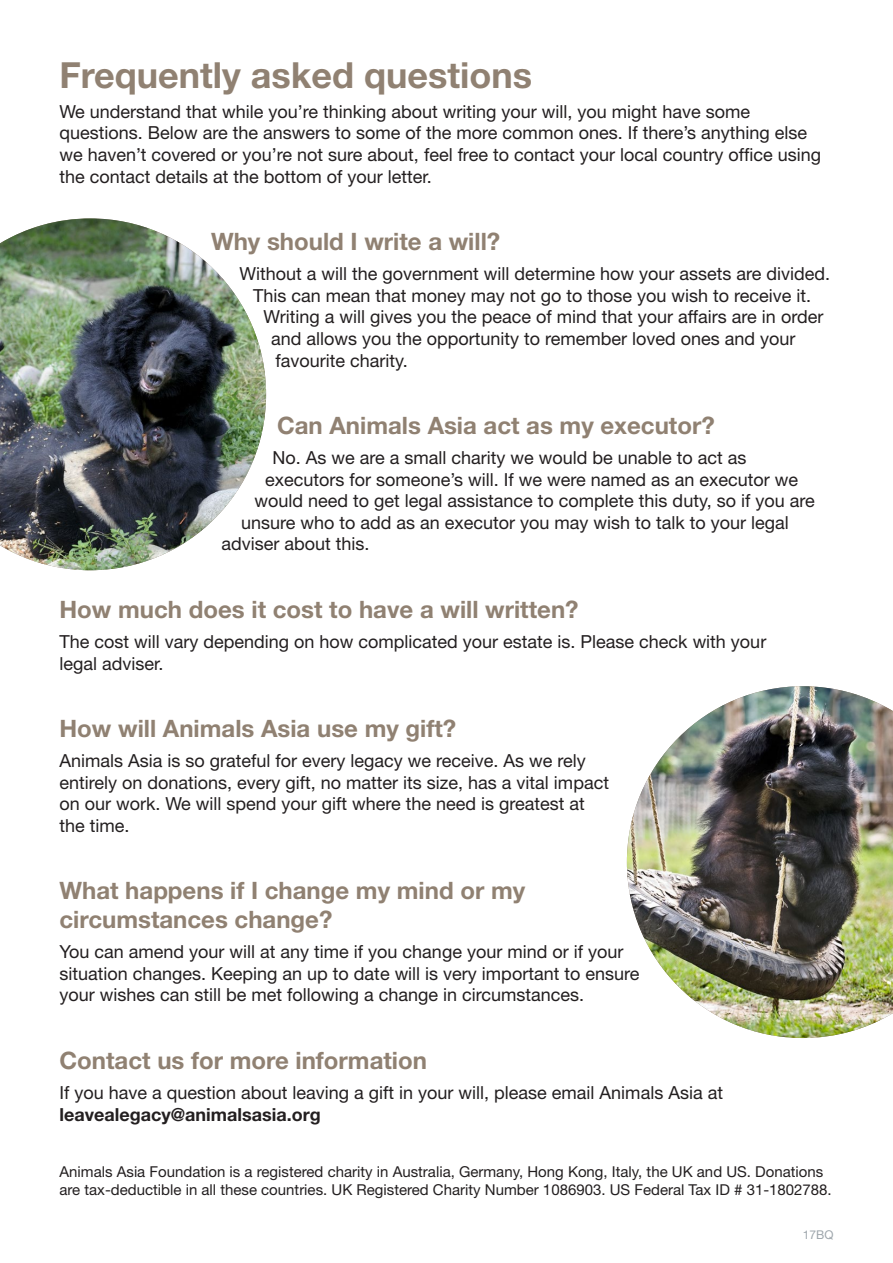
<style>
.page{position:relative;width:893px;height:1263px;background:#fff}
.page>*{position:absolute;margin:0;border:0;box-sizing:border-box;transform-origin:0 0}
.t1{font:700 36px "Helvetica Neue";color:#908172}
.t2{font:700 24px/28.8px "Helvetica Neue";color:#908172}
.t3{font:18px/21.6px "Helvetica Neue";color:#231f20}
.t4{font:700 18px "Helvetica Neue";color:#231f20}
.t5{font:15px/18px "Helvetica Neue";color:#231f20}
.t6{font:12px "Helvetica Neue";color:#9da5ab}
</style>
<div class="page">
<img style="left:0;top:218px;width:266px;height:352px">
<img style="left:627px;top:686px;width:266px;height:352px">
<h1 class="t1" style="left:60px;top:53px;width:474px">Frequently asked questions</h1>
<p class="t3" style="left:60px;top:100px;width:763px">We understand that while you’re thinking about writing your will, you might have some questions. Below are the answers to some of the more common ones. If there’s anything else we haven’t covered or you’re not sure about, feel free to contact your local country office using the contact details at the bottom of your letter.</p>
<h2 class="t2" style="left:211px;top:227px;width:291px">Why should I write a will?</h2>
<p class="t3" style="left:240px;top:263px;width:592px">Without a will the government will determine how your assets are divided.</p>
<p class="t3" style="left:253px;top:284px;width:560px">This can mean that money may not go to those you wish to receive it.</p>
<p class="t3" style="left:264px;top:306px;width:561px">Writing a will gives you the peace of mind that your affairs are in order</p>
<p class="t3" style="left:271px;top:327px;width:526px">and allows you the opportunity to remember loved ones and your</p>
<p class="t3" style="left:276px;top:349px;width:134px">favourite charity.</p>
<h2 class="t2" style="left:277px;top:410px;width:439px">Can Animals Asia act as my executor?</h2>
<p class="t3" style="left:273px;top:447px;width:476px">No. As we are a small charity we would be unable to act as</p>
<p class="t3" style="left:265px;top:468px;width:534px">executors for someone’s will. If we were named as an executor we</p>
<p class="t3" style="left:255px;top:490px;width:562px">would need to get legal assistance to complete this duty, so if you are</p>
<p class="t3" style="left:241px;top:511px;width:549px">unsure who to add as an executor you may wish to talk to your legal</p>
<p class="t3" style="left:222px;top:533px;width:150px">adviser about this.</p>
<h2 class="t2" style="left:60px;top:594px;width:520px">How much does it cost to have a will written?</h2>
<p class="t3" style="left:60px;top:630px;width:708px">The cost will vary depending on how complicated your estate is. Please check with your legal adviser.</p>
<h2 class="t2" style="left:60px;top:713px;width:398px">How will Animals Asia use my gift?</h2>
<p class="t3" style="left:60px;top:750px;width:551px">Animals Asia is so grateful for every legacy we receive. As we rely entirely on donations, every gift, no matter its size, has a vital impact on our work. We will spend your gift where the need is greatest at the time.</p>
<h2 class="t2" style="left:60px;top:876px;width:467px">What happens if I change my mind or my circumstances change?</h2>
<p class="t3" style="left:60px;top:941px;width:581px">You can amend your will at any time if you change your mind or if your situation changes. Keeping an up to date will is very important to ensure your wishes can still be met following a change in circumstances.</p>
<h2 class="t2" style="left:60px;top:1045px;width:369px">Contact us for more information</h2>
<p class="t3" style="left:60px;top:1081px;width:665px">If you have a question about leaving a gift in your will, please email Animals Asia at</p>
<p class="t4" style="left:60px;top:1103px;width:263px">leavealegacy@animalsasia.org</p>
<p class="t5" style="left:60px;top:1162px;width:774px">Animals Asia Foundation is a registered charity in Australia, Germany, Hong Kong, Italy, the UK and US. Donations are tax-deductible in all these countries. UK Registered Charity Number 1086903. US Federal Tax ID # 31-1802788.</p>
<p class="t6" style="left:803px;top:1226px;width:32px">17BQ</p>
</div>
